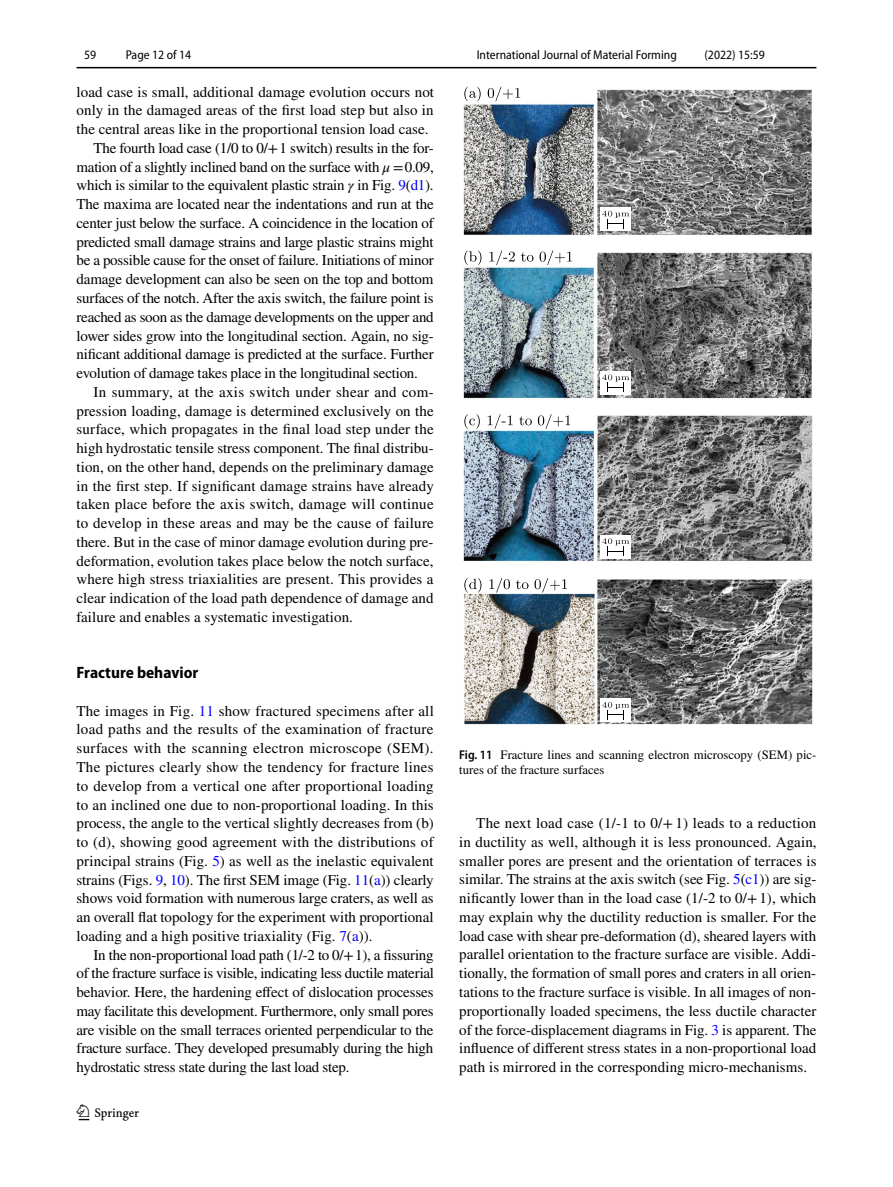
<style>
.page{position:relative;width:893px;height:1187px;background:#fff}
.page>*{position:absolute;margin:0;border:0;box-sizing:border-box;transform-origin:0 0}
.t1{font:22.5px "Springnew Regular 2";color:#000}
.t2{font:700 semi-condensed 16.5px "Myriad Pro";color:#000}
.t3{font:15px/18.8px "STIX";letter-spacing:-.005em;color:#000;text-align:justify}
.t4{font:15px "STIX";letter-spacing:.015em;color:#000}
.t5{font:15px "STIX";letter-spacing:.02em;color:#000}
.t6{font:12.75px/15px "STIX";color:#000}
.t7{font:semi-condensed 12.75px "Myriad Pro";color:#000}
.s1{font-style:italic}
.s2{color:#00f}
.s3{font-family:"Myriad Pro";font-weight:600;font-stretch:semi-condensed}
</style>
<div class="page">
<hr style="left:77px;top:67px;width:739px;height:1px;background:#000">
<img style="left:463px;top:89px;width:349px;height:635px">
<div style="left:601px;top:698px;width:30px;height:24px;background:#fff"></div>
<svg style="left:602px;top:702px;width:27px;height:17px"></svg>
<svg style="left:464px;top:578px;width:103px;height:14px"></svg>
<div style="left:601px;top:535px;width:30px;height:23px;background:#fff"></div>
<svg style="left:602px;top:538px;width:27px;height:17px"></svg>
<svg style="left:464px;top:414px;width:106px;height:15px"></svg>
<div style="left:601px;top:371px;width:30px;height:23px;background:#fff"></div>
<svg style="left:602px;top:374px;width:27px;height:18px"></svg>
<svg style="left:464px;top:250px;width:108px;height:15px"></svg>
<div style="left:601px;top:207px;width:30px;height:24px;background:#fff"></div>
<svg style="left:602px;top:211px;width:27px;height:17px"></svg>
<svg style="left:464px;top:87px;width:56px;height:14px"></svg>
<p class="t7" style="left:84px;top:48px;width:14px">59</p>
<p class="t7" style="left:126px;top:48px;width:67px">Page 12 of 14</p>
<p class="t3" style="left:77px;top:83px;width:359px">load case is small, additional damage evolution occurs not</p>
<p class="t3" style="left:77px;top:102px;width:359px">only in the damaged areas of the first load step but also in</p>
<p class="t3" style="left:77px;top:121px;width:354px">the central areas like in the proportional tension load case.</p>
<p class="t3" style="left:94px;top:139px;width:342px">The fourth load case (1/0 to 0/+1 switch) results in the for-</p>
<p class="t3" style="left:77px;top:158px;width:359px">mation of a slightly inclined band on the surface with <span class="s1">μ</span> =0.09,</p>
<p class="t3" style="left:77px;top:177px;width:359px">which is similar to the equivalent plastic strain <span class="s1">γ</span> in Fig. <span class="s2">9</span>(<span class="s2">d1</span>).</p>
<p class="t3" style="left:77px;top:196px;width:359px">The maxima are located near the indentations and run at the</p>
<p class="t3" style="left:77px;top:214px;width:359px">center just below the surface. A coincidence in the location of</p>
<p class="t3" style="left:77px;top:233px;width:359px">predicted small damage strains and large plastic strains might</p>
<p class="t3" style="left:77px;top:252px;width:359px">be a possible cause for the onset of failure. Initiations of minor</p>
<p class="t3" style="left:77px;top:271px;width:358px">damage development can also be seen on the top and bottom</p>
<p class="t3" style="left:77px;top:289px;width:359px">surfaces of the notch. After the axis switch, the failure point is</p>
<p class="t3" style="left:77px;top:308px;width:359px">reached as soon as the damage developments on the upper and</p>
<p class="t3" style="left:77px;top:327px;width:359px">lower sides grow into the longitudinal section. Again, no sig-</p>
<p class="t3" style="left:77px;top:346px;width:359px">nificant additional damage is predicted at the surface. Further</p>
<p class="t3" style="left:77px;top:364px;width:343px">evolution of damage takes place in the longitudinal section.</p>
<p class="t5" style="left:94px;top:381px;width:342px">In summary, at the axis switch under shear and com-</p>
<p class="t3" style="left:77px;top:402px;width:359px">pression loading, damage is determined exclusively on the</p>
<p class="t4" style="left:77px;top:419px;width:359px">surface, which propagates in the final load step under the</p>
<p class="t3" style="left:77px;top:439px;width:359px">high hydrostatic tensile stress component. The final distribu-</p>
<p class="t3" style="left:77px;top:458px;width:359px">tion, on the other hand, depends on the preliminary damage</p>
<p class="t3" style="left:77px;top:477px;width:359px">in the first step. If significant damage strains have already</p>
<p class="t4" style="left:77px;top:494px;width:359px">taken place before the axis switch, damage will continue</p>
<p class="t4" style="left:77px;top:512px;width:359px">to develop in these areas and may be the cause of failure</p>
<p class="t3" style="left:77px;top:533px;width:358px">there. But in the case of minor damage evolution during pre-</p>
<p class="t3" style="left:77px;top:552px;width:359px">deformation, evolution takes place below the notch surface,</p>
<p class="t3" style="left:77px;top:571px;width:358px">where high stress triaxialities are present. This provides a</p>
<p class="t3" style="left:77px;top:589px;width:359px">clear indication of the load path dependence of damage and</p>
<p class="t3" style="left:77px;top:608px;width:278px">failure and enables a systematic investigation.</p>
<p class="t2" style="left:77px;top:663px;width:123px">Fracture behavior</p>
<p class="t3" style="left:77px;top:702px;width:359px">The images in Fig. <span class="s2">11</span> show fractured specimens after all load paths and the results of the examination of fracture surfaces with the scanning electron microscope (SEM).<br>The pictures clearly show the tendency for fracture lines to develop from a vertical one after proportional loading to an inclined one due to non-proportional loading. In this process, the angle to the vertical slightly decreases from (b) to (d), showing good agreement with the distributions of principal strains (Fig. <span class="s2">5</span>) as well as the inelastic equivalent strains (Figs. <span class="s2">9</span>, <span class="s2">10</span>). The first SEM image (Fig. <span class="s2">11</span>(<span class="s2">a</span>)) clearly shows void formation with numerous large craters, as well as an overall flat topology for the experiment with proportional loading and a high positive triaxiality (Fig. <span class="s2">7</span>(<span class="s2">a</span>)).</p>
<p class="t3" style="left:77px;top:946px;width:359px;text-indent:17px">In the non-proportional load path (1/-2 to 0/+1), a fissuring of the fracture surface is visible, indicating less ductile material behavior. Here, the hardening effect of dislocation processes may facilitate this development. Furthermore, only small pores are visible on the small terraces oriented perpendicular to the fracture surface. They developed presumably during the high hydrostatic stress state during the last load step.</p>
<h1 class="t1" style="left:79px;top:1104px;width:62px">1 3</h1>
<p class="t7" style="left:477px;top:48px;width:202px">International Journal of Material Forming</p>
<p class="t7" style="left:704px;top:48px;width:62px">(2022) 15:59</p>
<p class="t6" style="left:459px;top:748px;width:359px"><span class="s3">Fig. 11</span> Fracture lines and scanning electron microscopy (SEM) pic&shy;tures of the fracture surfaces</p>
<p class="t3" style="left:459px;top:814px;width:359px;text-indent:17px">The next load case (1/-1 to 0/+1) leads to a reduction in ductility as well, although it is less pronounced. Again, smaller pores are present and the orientation of terraces is similar. The strains at the axis switch (see Fig. <span class="s2">5</span>(<span class="s2">c1</span>)) are sig&shy;nificantly lower than in the load case (1/-2 to 0/+1), which may explain why the ductility reduction is smaller. For the load case with shear pre-deformation (d), sheared layers with parallel orientation to the fracture surface are visible. Addi&shy;tionally, the formation of small pores and craters in all orien&shy;tations to the fracture surface is visible. In all images of non&shy;proportionally loaded specimens, the less ductile character of the force-displacement diagrams in Fig. <span class="s2">3</span> is apparent. The influence of different stress states in a non-proportional load path is mirrored in the corresponding micro-mechanisms.</p>
</div>
